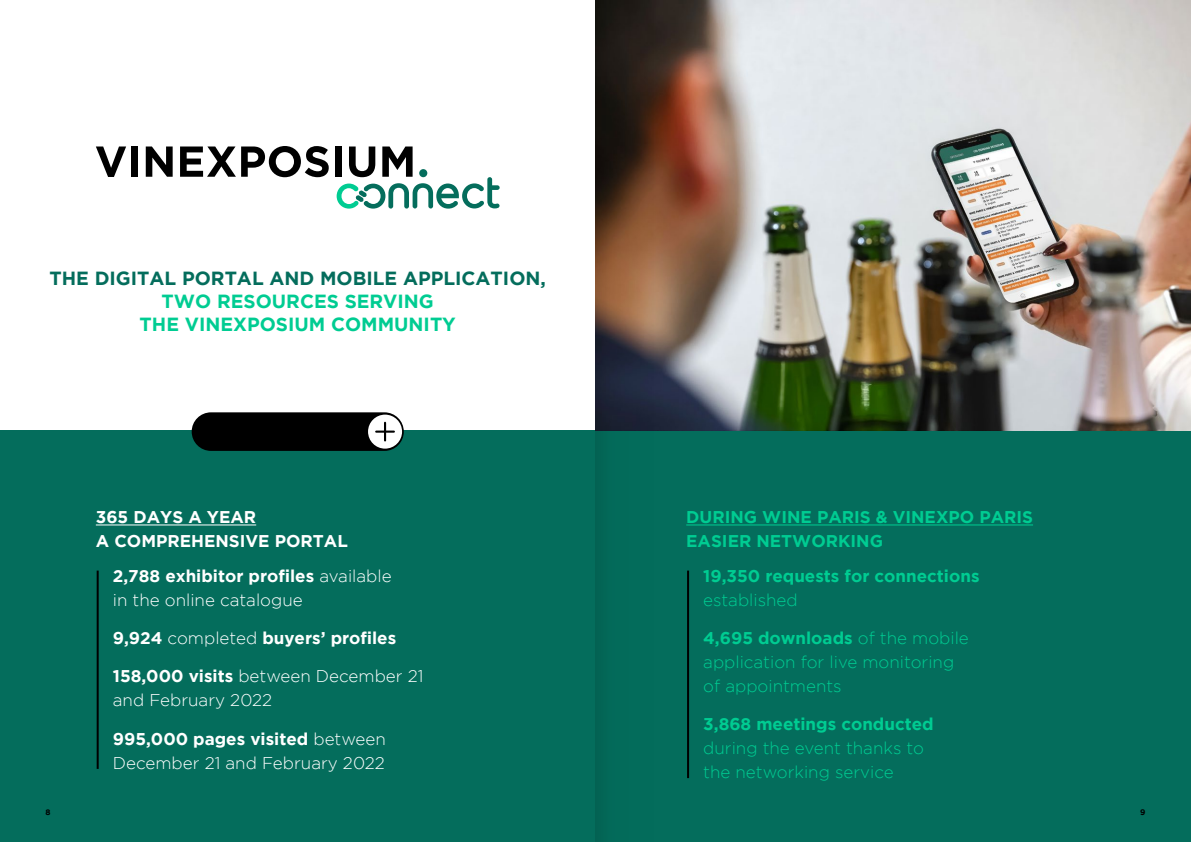
<style>
.page{position:relative;width:1191px;height:842px;background:#fff}
.page>*{position:absolute;margin:0;border:0;box-sizing:border-box;transform-origin:0 0}
.t1{font:700 19px/22.8px "Gotham";color:#00cc92;text-align:center}
.t2{font:700 19px "Gotham";color:#046d5c}
.t3{font:300 17px/24px "Gotham";color:#fff}
.t4{font:300 17px/24px "Gotham";color:#00cc92}
.t5{font:700 17px/24px "Gotham";color:#00cc92}
.t6{font:700 17px/24px "Gotham";color:#fff}
.t7{font:700 8px "Gotham";color:#000}
.s1{font-weight:700}
.s2{font-weight:300}
</style>
<div class="page">
<svg style="left:96px;top:146px;width:30px;height:31px"></svg>
<div style="left:131px;top:146px;width:7px;height:31px;background:#000"></div>
<svg style="left:146px;top:146px;width:27px;height:31px"></svg>
<svg style="left:180px;top:146px;width:149px;height:31px"></svg>
<div style="left:335px;top:146px;width:7px;height:31px;background:#000"></div>
<svg style="left:337px;top:146px;width:162px;height:63px"></svg>
<div style="left:0;top:431px;width:1191px;height:411px;background:#046d5c"></div>
<img style="left:992px;top:0;width:199px;height:431px">
<hr style="left:96px;top:525px;width:160px;height:1px;background:#fff">
<hr style="left:97px;top:571px;width:2px;height:198px;background:#000">
<hr style="left:686px;top:525px;width:347px;height:1px;background:#00cc92">
<div style="left:192px;top:412px;width:212px;height:39px;background:#000;border-radius:19px"></div>
<div style="left:368px;top:415px;width:34px;height:34px;background:#fff;border-radius:50%"></div>
<svg style="left:376px;top:423px;width:18px;height:17px"></svg>
<img style="left:595px;top:0;width:397px;height:842px">
<p class="t2" style="left:50px;top:268px;width:498px">THE DIGITAL PORTAL AND MOBILE APPLICATION,</p>
<p class="t1" style="left:140px;top:289px;width:318px">TWO RESOURCES SERVING<br>THE VINEXPOSIUM COMMUNITY</p>
<p class="t6" style="left:96px;top:504px;width:253px">365 DAYS A YEAR<br>A COMPREHENSIVE PORTAL</p>
<p class="t3" style="left:113px;top:564px;width:280px"><span class="s1">2,788 exhibitor profiles</span> available in the online catalogue</p>
<p class="t6" style="left:113px;top:626px;width:285px">9,924 <span class="s2">completed</span> buyers’ profiles</p>
<p class="t3" style="left:113px;top:664px;width:312px"><span class="s1">158,000 visits</span> between December 21 and February 2022</p>
<p class="t3" style="left:113px;top:726px;width:274px"><span class="s1">995,000 pages visited</span> between<br>December 21 and February 2022</p>
<p class="t5" style="left:686px;top:504px;width:348px">DURING WINE PARIS &amp; VINEXPO PARIS<br>EASIER NETWORKING</p>
<p class="t5" style="left:703px;top:564px;width:278px">19,350 requests for connections</p>
<p class="t4" style="left:703px;top:588px;width:96px">established</p>
<p class="t4" style="left:703px;top:626px;width:267px"><span class="s1">4,695 downloads</span> of the mobile application for live monitoring of appointments</p>
<p class="t5" style="left:703px;top:712px;width:232px">3,868 meetings conducted</p>
<p class="t4" style="left:703px;top:736px;width:222px">during the event thanks to the networking service</p>
<p class="t7" style="left:45px;top:808px;width:7px">8</p>
<p class="t7" style="left:1140px;top:808px;width:7px">9</p>
</div>
